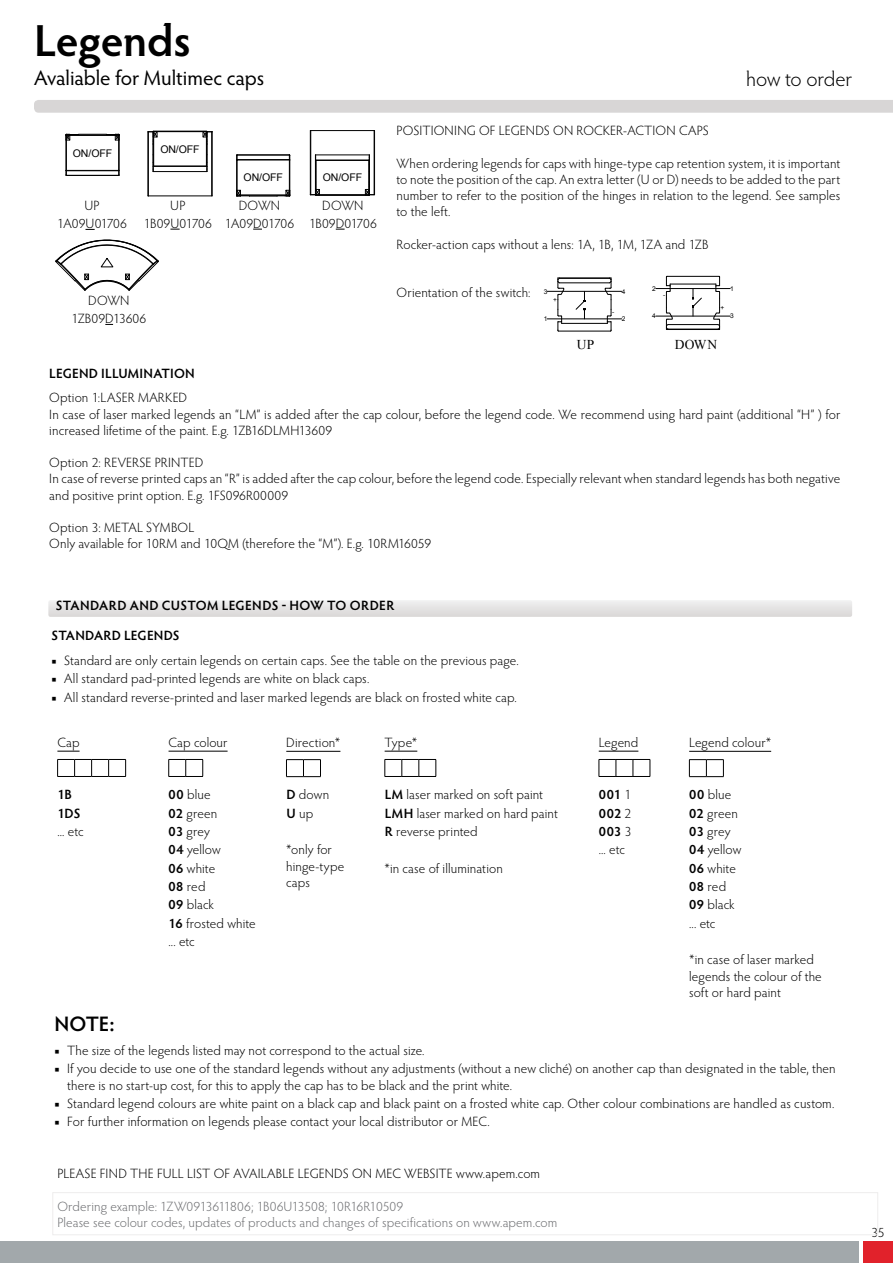
<style>
.page{position:relative;width:893px;height:1263px;background:#fff}
.page>*{position:absolute;margin:0;border:0;box-sizing:border-box;transform-origin:0 0}
.t1{font:600 45px "Hypatia Sans Pro";letter-spacing:-.01em;color:#000}
.t2{font:21px "Hypatia Sans Pro";letter-spacing:-.005em;color:#000}
.t3{font:300 21px "Hypatia Sans Pro";letter-spacing:-.01em;color:#000}
.t4{font:600 21px "Hypatia Sans Pro";color:#000}
.t5{font:300 13.5px/18.3px "Hypatia Sans Pro";letter-spacing:.01em;color:#000}
.t6{font:300 13.5px/16.2px "Hypatia Sans Pro";letter-spacing:.005em;color:#6d6e71}
.t7{font:600 13.5px/18.3px "Hypatia Sans Pro";letter-spacing:.02em;color:#000}
.t8{font:13.5px "Times New Roman";letter-spacing:.025em;color:#000}
.t9{font:13.2px "Arial";letter-spacing:-.01em;color:#000}
.t10{font:10.5px "Arial";letter-spacing:-.01em;color:#000}
.t11{font:6.6px "Arial";color:#000}
.s1{font-weight:600}
.s2{font-weight:300}
</style>
<div class="page">
<svg style="left:34px;top:100px;width:859px;height:13px;background:#d8d6d6"></svg>
<div style="left:0;top:1242px;width:859px;height:21px;background:#a2a8ab"></div>
<div style="left:863px;top:1242px;width:30px;height:21px;background:#e1222b"></div>
<svg style="left:236px;top:154px;width:55px;height:43px"></svg>
<svg style="left:310px;top:130px;width:65px;height:66px"></svg>
<svg style="left:55px;top:240px;width:104px;height:51px"></svg>
<hr style="left:559px;top:283px;width:50px;height:1px;background:#000">
<hr style="left:559px;top:278px;width:50px;height:1px;background:#000">
<hr style="left:558px;top:331px;width:52px;height:1px;background:#000">
<hr style="left:562px;top:323px;width:45px;height:1px;background:#000">
<svg style="left:557px;top:278px;width:7px;height:54px"></svg>
<svg style="left:605px;top:278px;width:7px;height:54px"></svg>
<svg style="left:575px;top:292px;width:10px;height:27px"></svg>
<hr style="left:547px;top:319px;width:75px;height:1px;background:#000">
<hr style="left:547px;top:291px;width:75px;height:1px;background:#000">
<hr style="left:668px;top:324px;width:50px;height:1px;background:#000">
<hr style="left:668px;top:329px;width:50px;height:1px;background:#000">
<hr style="left:667px;top:276px;width:52px;height:1px;background:#000">
<hr style="left:670px;top:284px;width:46px;height:1px;background:#000">
<svg style="left:713px;top:276px;width:7px;height:54px"></svg>
<svg style="left:666px;top:276px;width:7px;height:54px"></svg>
<svg style="left:692px;top:289px;width:10px;height:27px"></svg>
<hr style="left:656px;top:316px;width:74px;height:1px;background:#000">
<hr style="left:656px;top:288px;width:74px;height:1px;background:#000">
<svg style="left:65px;top:134px;width:55px;height:42px"></svg>
<svg style="left:148px;top:130px;width:65px;height:67px"></svg>
<div style="left:52px;top:1192px;width:826px;height:43px;border:1px solid #eeeded"></div>
<svg style="left:48px;top:600px;width:804px;height:17px;background:#e5e4e3"></svg>
<hr style="left:286px;top:751px;width:54px;height:1px;background:#000">
<svg style="left:286px;top:759px;width:35px;height:18px"></svg>
<svg style="left:57px;top:751px;width:23px;height:1px"></svg>
<svg style="left:57px;top:759px;width:69px;height:18px"></svg>
<hr style="left:169px;top:751px;width:59px;height:1px;background:#000">
<svg style="left:168px;top:759px;width:35px;height:18px"></svg>
<hr style="left:385px;top:751px;width:32px;height:1px;background:#000">
<svg style="left:385px;top:759px;width:52px;height:18px"></svg>
<hr style="left:599px;top:751px;width:39px;height:1px;background:#000">
<svg style="left:599px;top:759px;width:52px;height:18px"></svg>
<hr style="left:689px;top:751px;width:82px;height:1px;background:#000">
<svg style="left:689px;top:759px;width:35px;height:18px"></svg>
<h1 class="t1" style="left:34px;top:10px;width:159px">Legends</h1>
<h2 class="t2" style="left:34px;top:63px;width:232px">Avaliable for Multimec caps</h2>
<h2 class="t3" style="left:746px;top:65px;width:107px">how to order</h2>
<p class="t5" style="left:397px;top:121px;width:314px">POSITIONING OF LEGENDS ON ROCKER-ACTION CAPS</p>
<p class="t5" style="left:397px;top:155px;width:445px;line-height:16.2px;text-align:justify">When ordering legends for caps with hinge-type cap retention system, it is important to note the position of the cap. An extra letter (U or D) needs to be added to the part number to refer to the position of the hinges in relation to the legend. See samples to the left.</p>
<p class="t5" style="left:397px;top:235px;width:313px">Rocker-action caps without a lens: 1A, 1B, 1M, 1ZA and 1ZB</p>
<p class="t5" style="left:397px;top:283px;width:135px">Orientation of the switch:</p>
<p class="t10" style="left:57px;top:144px;width:41px">ON/OFF</p>
<p class="t10" style="left:160px;top:142px;width:41px">ON/OFF</p>
<p class="t10" style="left:176px;top:144px;width:41px">ON/OFF</p>
<p class="t10" style="left:73px;top:146px;width:41px">ON/OFF</p>
<p class="t9" style="left:509px;top:150px;width:102px">ON/OFFON/OFF</p>
<p class="t10" style="left:244px;top:171px;width:41px">ON/OFF</p>
<p class="t10" style="left:334px;top:170px;width:41px">ON/OFF</p>
<p class="t10" style="left:232px;top:172px;width:41px">ON/OFF</p>
<p class="t10" style="left:323px;top:171px;width:41px">ON/OFF</p>
<p class="t10" style="left:383px;top:171px;width:41px">ON/OFF</p>
<p class="t9" style="left:784px;top:182px;width:102px">ON/OFF ON/OFF</p>
<p class="t5" style="left:57px;top:196px;width:71px;text-align:center">UP<br>1A09U01706</p>
<p class="t5" style="left:144px;top:195px;width:70px;text-align:center">UP<br>1B09U01706</p>
<p class="t5" style="left:225px;top:195px;width:71px;text-align:center">DOWN<br>1A09D01706</p>
<p class="t5" style="left:309px;top:195px;width:69px;text-align:center">DOWN<br>1B09D01706</p>
<p class="t11" style="left:652px;top:284px;width:5px">2</p>
<p class="t11" style="left:730px;top:284px;width:5px">1</p>
<p class="t11" style="left:652px;top:312px;width:5px">4</p>
<p class="t11" style="left:493px;top:287px;width:5px">3</p>
<p class="t11" style="left:544px;top:287px;width:5px">3</p>
<p class="t11" style="left:544px;top:315px;width:5px">1</p>
<p class="t11" style="left:622px;top:287px;width:5px">4</p>
<p class="t11" style="left:622px;top:315px;width:5px">2</p>
<p class="t11" style="left:663px;top:290px;width:4px">-</p>
<p class="t5" style="left:72px;top:291px;width:76px;text-align:center">DOWN<br>1ZB09D13606</p>
<p class="t11" style="left:553px;top:295px;width:5px">+</p>
<p class="t11" style="left:721px;top:303px;width:5px">+</p>
<p class="t11" style="left:612px;top:307px;width:4px">-</p>
<p class="t11" style="left:730px;top:312px;width:5px">3</p>
<p class="t8" style="left:577px;top:336px;width:19px">UP</p>
<p class="t8" style="left:675px;top:336px;width:44px">DOWN</p>
<p class="t7" style="left:49px;top:363px;width:147px">LEGEND ILLUMINATION</p>
<p class="t5" style="left:49px;top:389px;width:792px;line-height:16.2px">Option 1:LASER MARKED<br>In case of laser marked legends an “LM” is added after the cap colour, before the legend code. We recommend using hard paint (additional “H” ) for increased lifetime of the paint. E.g. 1ZB16DLMH13609</p>
<p class="t5" style="left:49px;top:454px;width:792px;line-height:16.2px">Option 2: REVERSE PRINTED<br>In case of reverse printed caps an “R” is added after the cap colour, before the legend code. Especially relevant when standard legends has both negative and positive print option. E.g. 1FS096R00009</p>
<p class="t5" style="left:49px;top:519px;width:383px;line-height:16.2px">Option 3: METAL SYMBOL<br>Only available for 10RM and 10QM (therefore the “M”). E.g. 10RM16059</p>
<p class="t7" style="left:56px;top:596px;width:340px">STANDARD AND CUSTOM LEGENDS - HOW TO ORDER</p>
<p class="t7" style="left:52px;top:626px;width:130px">STANDARD LEGENDS</p>
<p class="t5" style="left:52px;top:651px;width:469px">■ Standard are only certain legends on certain caps. See the table on the previous page.</p>
<p class="t5" style="left:52px;top:669px;width:319px">■ All standard pad-printed legends are white on black caps.</p>
<p class="t5" style="left:52px;top:688px;width:467px">■ All standard reverse-printed and laser marked legends are black on frosted white cap.</p>
<p class="t5" style="left:57px;top:732px;width:24px">Cap</p>
<p class="t7" style="left:58px;top:785px;width:25px">1B<br>1DS</p>
<p class="t5" style="left:57px;top:822px;width:28px">... etc</p>
<p class="t5" style="left:169px;top:732px;width:61px">Cap colour</p>
<p class="t5" style="left:169px;top:785px;width:89px"><span class="s1">00</span> blue<br><span class="s1">02</span> green<br><span class="s1">03</span> grey<br><span class="s1">04</span> yellow<br><span class="s1">06</span> white<br><span class="s1">08</span> red<br><span class="s1">09</span> black<br><span class="s1">16</span> frosted white ... etc</p>
<p class="t5" style="left:286px;top:733px;width:56px">Direction*</p>
<p class="t5" style="left:286px;top:785px;width:44px"><span class="s1">D</span> down<br><span class="s1">U</span> up</p>
<p class="t5" style="left:286px;top:841px;width:60px;line-height:16.2px">*only for hinge-type caps</p>
<p class="t5" style="left:385px;top:732px;width:34px">Type*</p>
<p class="t5" style="left:385px;top:785px;width:175px"><span class="s1">LM</span> laser marked on soft paint<br><span class="s1">LMH</span> laser marked on hard paint<br><span class="s1">R</span> reverse printed</p>
<p class="t5" style="left:385px;top:858px;width:120px">*in case of illumination</p>
<p class="t5" style="left:599px;top:732px;width:41px">Legend</p>
<p class="t7" style="left:599px;top:785px;width:34px;text-align:justify">001 <span class="s2">1<br></span>002 <span class="s2">2<br></span>003 <span class="s2">3 ... etc</span></p>
<p class="t5" style="left:689px;top:733px;width:83px">Legend colour*</p>
<p class="t5" style="left:689px;top:785px;width:54px"><span class="s1">00</span> blue<br><span class="s1">02</span> green<br><span class="s1">03</span> grey<br><span class="s1">04</span> yellow<br><span class="s1">06</span> white<br><span class="s1">08</span> red<br><span class="s1">09</span> black ... etc</p>
<p class="t5" style="left:689px;top:951px;width:134px;line-height:16.2px">*in case of laser marked legends the colour of the soft or hard paint</p>
<h2 class="t4" style="left:55px;top:1009px;width:62px">NOTE:</h2>
<p class="t5" style="left:55px;top:1041px;width:372px">■ The size of the legends listed may not correspond to the actual size.</p>
<p class="t5" style="left:67px;top:1060px;width:770px;line-height:16.2px;text-indent:-13px">■ If you decide to use one of the standard legends without any adjustments (without a new cliché) on another cap than designated in the table, then there is no start-up cost, for this to apply the cap has to be black and the print white.</p>
<p class="t5" style="left:55px;top:1094px;width:781px">■ Standard legend colours are white paint on a black cap and black paint on a frosted white cap. Other colour combinations are handled as custom.</p>
<p class="t5" style="left:55px;top:1112px;width:437px">■ For further information on legends please contact your local distributor or MEC.</p>
<p class="t5" style="left:57px;top:1164px;width:484px">PLEASE FIND THE FULL LIST OF AVAILABLE LEGENDS ON MEC WEBSITE www.apem.com</p>
<p class="t6" style="left:57px;top:1197px;width:501px">Ordering example: 1ZW0913611806; 1B06U13508; 10R16R10509<br>Please see colour codes, updates of products and changes of specifications on www.apem.com</p>
<p class="t5" style="left:871px;top:1223px;width:15px">35</p>
</div>
